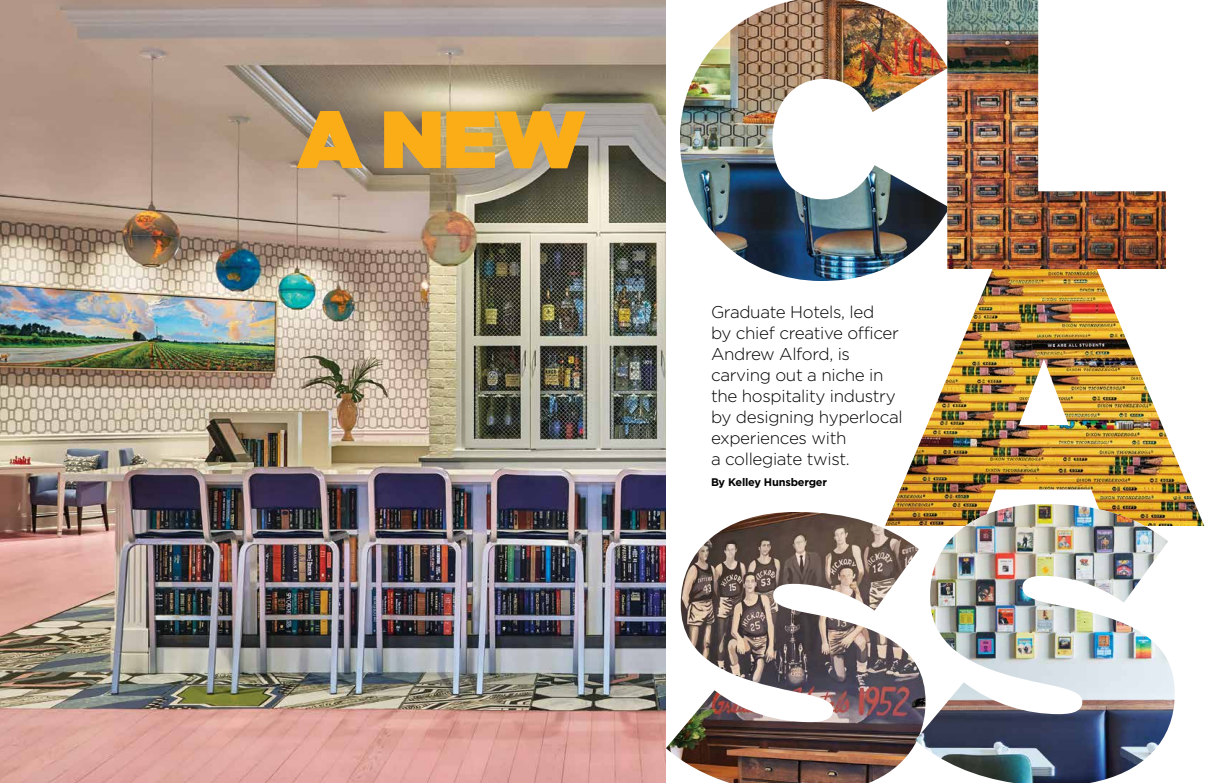
<style>
.page{position:relative;width:1206px;height:783px;background:#fff}
.page>*{position:absolute;margin:0;border:0;box-sizing:border-box;transform-origin:0 0}
.t1{font:900 80.8px "Gotham";color:#fbad18}
.t2{font:300 17px/21px "Gotham";letter-spacing:-.02em;color:#000}
.t3{font:700 11px "Gotham";letter-spacing:-.02em;color:#000}
</style>
<div class="page">
<img style="left:0;top:0;width:666px;height:783px">
<img style="left:891px;top:269px;width:313px;height:257px">
<img style="left:680px;top:0;width:270px;height:281px">
<img style="left:947px;top:0;width:219px;height:269px">
<img style="left:666px;top:512px;width:249px;height:271px">
<img style="left:915px;top:504px;width:260px;height:279px">
<h1 class="t1" style="left:297px;top:93px;width:290px">A NEW</h1>
<p class="t2" style="left:711px;top:301px;width:193px">Graduate Hotels, led<br>by chief creative officer<br>Andrew Alford, is carving out a niche in the hospitality industry by designing hyperlocal experiences with<br>a collegiate twist.</p>
<p class="t3" style="left:711px;top:476px;width:118px">By Kelley Hunsberger</p>
</div>
